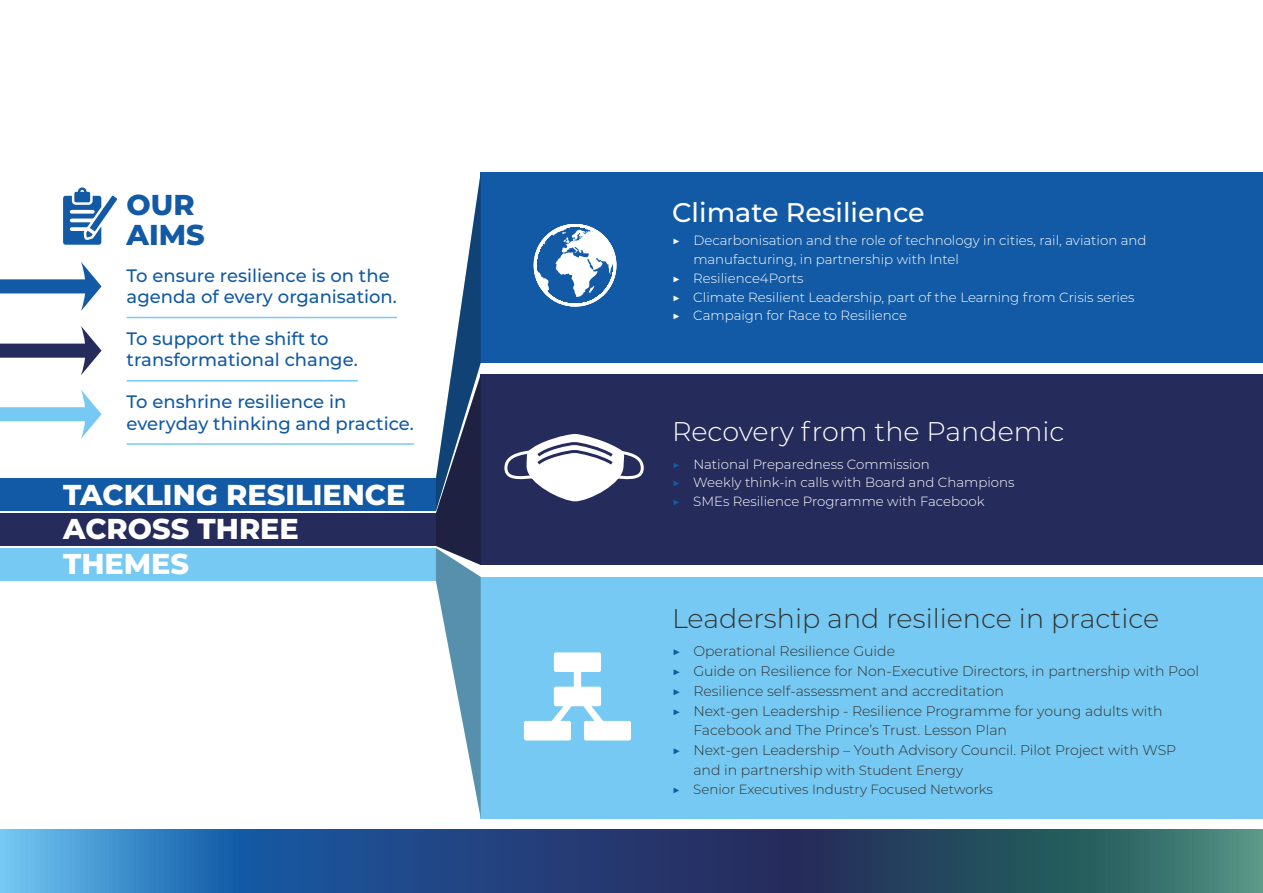
<style>
.page{position:relative;width:1263px;height:893px;background:#fff}
.page>*{position:absolute;margin:0;border:0;box-sizing:border-box;transform-origin:0 0}
.t1{font:800 28.65px/34.5px "Montserrat";color:#fff}
.t2{font:800 28.65px/30px "Montserrat";color:#125aa5}
.t3{font:300 27px "Montserrat";color:#343332}
.t4{font:300 27px "Montserrat";color:#fff}
.t5{font:500 27px "Montserrat";color:#fff}
.t6{font:500 18px/21px "Montserrat";color:#125aa5}
.t7{font:300 14.1px "Montserrat";color:#343332}
.t8{font:300 13.35px/18.8px "Montserrat";color:#fff}
.t9{font:300 13.35px/18.8px "Montserrat";color:#343332}
.s1{color:#125aa5}
.s2{font-size:14.1px}
</style>
<div class="page">
<svg style="left:0;top:829px;width:1263px;height:64px;background:#2c5983"></svg>
<div style="left:481px;top:577px;width:782px;height:241px;background:#76c9f2"></div>
<div style="left:481px;top:375px;width:782px;height:190px;background:#252b5b"></div>
<div style="left:481px;top:173px;width:782px;height:190px;background:#125aa5"></div>
<div style="left:0;top:548px;width:436px;height:33px;background:#76c9f2"></div>
<div style="left:0;top:513px;width:436px;height:33px;background:#252b5b"></div>
<div style="left:0;top:479px;width:436px;height:32px;background:#125aa5"></div>
<svg style="left:436px;top:173px;width:45px;height:645px"></svg>
<svg style="left:534px;top:224px;width:82px;height:83px"></svg>
<svg style="left:504px;top:434px;width:140px;height:68px"></svg>
<svg style="left:524px;top:652px;width:107px;height:88px"></svg>
<hr style="left:127px;top:317px;width:270px;height:1px;background:#76c9f2">
<hr style="left:127px;top:380px;width:231px;height:1px;background:#76c9f2">
<hr style="left:127px;top:443px;width:287px;height:2px;background:#76c9f2">
<svg style="left:63px;top:187px;width:54px;height:58px"></svg>
<svg style="left:0;top:262px;width:102px;height:49px"></svg>
<svg style="left:0;top:326px;width:102px;height:49px"></svg>
<svg style="left:0;top:390px;width:102px;height:49px"></svg>
<h1 class="t2" style="left:127px;top:189px;width:80px">OUR<br>AIMS</h1>
<h3 class="t6" style="left:127px;top:264px;width:272px">To ensure resilience is on the agenda of every organisation.</h3>
<h3 class="t6" style="left:127px;top:328px;width:233px">To support the shift to transformational change.</h3>
<h3 class="t6" style="left:127px;top:391px;width:289px">To enshrine resilience in everyday thinking and practice.</h3>
<h1 class="t1" style="left:63px;top:476px;width:344px">TACKLING RESILIENCE<br>ACROSS THREE<br>THEMES</h1>
<h2 class="t5" style="left:672px;top:194px;width:254px">Climate Resilience</h2>
<p class="t8" style="left:672px;top:231px;width:476px">▶ Decarbonisation and the role of technology in cities, rail, aviation and</p>
<p class="t8" style="left:693px;top:250px;width:267px">manufacturing, in partnership with Intel</p>
<p class="t8" style="left:672px;top:268px;width:133px">▶ Resilience4Ports</p>
<p class="t8" style="left:672px;top:287px;width:464px">▶ Climate Resilient Leadership, part of the Learning from Crisis series</p>
<p class="t8" style="left:672px;top:306px;width:237px">▶ Campaign for Race to Resilience</p>
<h2 class="t4" style="left:672px;top:413px;width:394px">Recovery from the Pandemic</h2>
<p class="t8" style="left:672px;top:454px;width:344px"><span class="s1">▶</span> National Preparedness Commission<br><span class="s1">▶</span> Weekly think-in calls with Board and Champions <span class="s1">▶</span> SMEs Resilience Programme with Facebook</p>
<h2 class="t3" style="left:672px;top:600px;width:489px">Leadership and resilience in practice</h2>
<p class="t7" style="left:672px;top:642px;width:225px"><span class="s1">▶</span> Operational Resilience Guide</p>
<p class="t7" style="left:672px;top:661px;width:528px"><span class="s1">▶</span> Guide on Resilience for Non-Executive Directors, in partnership with Pool</p>
<p class="t7" style="left:672px;top:681px;width:333px"><span class="s1">▶</span> Resilience self-assessment and accreditation</p>
<p class="t7" style="left:672px;top:701px;width:492px"><span class="s1">▶</span> Next-gen Leadership - Resilience Programme for young adults with</p>
<p class="t7" style="left:693px;top:721px;width:315px">Facebook and The Prince’s Trust. Lesson Plan</p>
<p class="t7" style="left:672px;top:740px;width:506px"><span class="s1">▶</span> Next-gen Leadership – Youth Advisory Council. Pilot Project with WSP</p>
<p class="t9" style="left:672px;top:760px;width:322px;text-indent:21px"><span class="s2">and in partnership</span> with Student Energy<br><span class="s1">▶</span> Senior Executives Industry Focused Networks</p>
</div>
